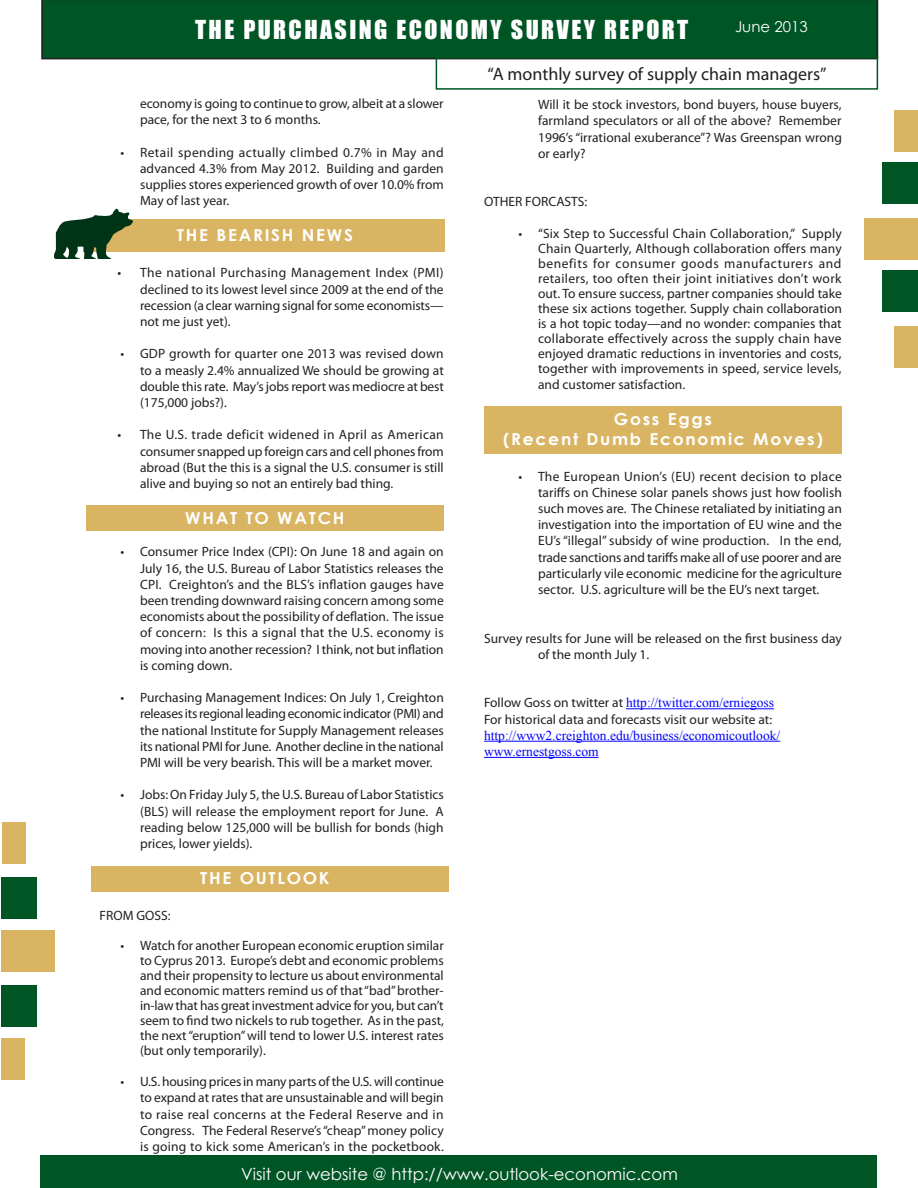
<style>
.page{position:relative;width:918px;height:1188px;background:#fff}
.page>*{position:absolute;margin:0;border:0;box-sizing:border-box;transform-origin:0 0}
.t1{font:24px "Impact";letter-spacing:.1em;color:#fff}
.t2{font:18px "Myriad Pro";color:#231f20}
.karan{font:700 16.5px "Century Gothic";letter-spacing:.1em;color:#fff;scale:1.04 1}
.t3{font:16.5px "Century Gothic";color:#fff}
.Paragraph_Style_1{font:700 16.5px "Century Gothic";letter-spacing:.1em;color:#fff;scale:1.04 1}
.t4{font:15px "Myriad Pro";color:#fff}
.t5{font:15px "Century Gothic";color:#fff}
.karan-2{font:13.5px/16.2px "Myriad Pro";color:#231f20;text-align:justify}
.karan-3{font:13.5px "Times New Roman";color:#00f}
.s1{font-family:"Myriad Pro";color:#231f20}
</style>
<div class="page">
<div style="left:2px;top:822px;width:24px;height:42px;background:#d9b462"></div>
<div style="left:1px;top:878px;width:36px;height:42px;background:#005525"></div>
<div style="left:2px;top:930px;width:53px;height:42px;background:#d9b462"></div>
<div style="left:1px;top:986px;width:36px;height:42px;background:#005525"></div>
<div style="left:1px;top:1038px;width:24px;height:42px;background:#d9b462"></div>
<div style="left:894px;top:326px;width:24px;height:42px;background:#d9b462"></div>
<div style="left:882px;top:270px;width:36px;height:42px;background:#005525"></div>
<div style="left:864px;top:218px;width:54px;height:42px;background:#d9b462"></div>
<div style="left:882px;top:162px;width:36px;height:42px;background:#005525"></div>
<div style="left:894px;top:110px;width:24px;height:42px;background:#d9b462"></div>
<div style="left:40px;top:1155px;width:838px;height:33px;background:#005525"></div>
<div style="left:41px;top:0;width:837px;height:59px;background:#005525"></div>
<div style="left:436px;top:57px;width:442px;height:33px;border:2px solid #005525"></div>
<div style="left:87px;top:220px;width:358px;height:32px;background:#d9b462"></div>
<div style="left:484px;top:406px;width:358px;height:48px;background:#d9b462"></div>
<div style="left:91px;top:866px;width:358px;height:26px;background:#d9b462"></div>
<div style="left:86px;top:505px;width:358px;height:26px;background:#d9b462"></div>
<svg style="left:54px;top:209px;width:79px;height:49px"></svg>
<hr style="left:626px;top:708px;width:148px;height:1px;background:#00f">
<hr style="left:484px;top:741px;width:296px;height:1px;background:#00f">
<hr style="left:484px;top:757px;width:115px;height:1px;background:#00f">
<p class="t5" style="left:735px;top:17px;width:74px">June 2013</p>
<h2 class="t2" style="left:488px;top:63px;width:340px">“A monthly survey of supply chain managers”</h2>
<p class="t4" style="left:735px;top:18px;width:105px">DECEMBER 2003</p>
<p class="t4" style="left:715px;top:19px;width:107px">NOV MBER 2003</p>
<h1 class="t1" style="left:195px;top:16px;width:495px">THE PURCHASING ECONOMY SURVEY REPORT</h1>
<p class="t4" style="left:735px;top:23px;width:107px">NOVEMBER 2003</p>
<p class="karan-2" style="left:140px;top:95px;width:305px">economy is going to continue to grow, albeit at a slower pace, for the next 3 to 6 months.</p>
<p class="karan-2" style="left:140px;top:144px;width:305px;text-indent:-20px">• Retail spending actually climbed 0.7% in May and advanced 4.3% from May 2012. Building and garden supplies stores experienced growth of over 10.0% from May of last year.</p>
<p class="karan" style="left:177px;top:223px;width:171px">THE BEARISH NEWS</p>
<p class="karan-2" style="left:140px;top:265px;width:305px;text-indent:-23px">• The national Purchasing Management Index (PMI) declined to its lowest level since 2009 at the end of the recession (a clear warning signal for some economists— not me just yet).</p>
<p class="karan-2" style="left:140px;top:346px;width:305px;text-indent:-20px">• GDP growth for quarter one 2013 was revised down to a measly 2.4% annualized We should be growing at double this rate. May’s jobs report was mediocre at best (175,000 jobs?).</p>
<p class="karan-2" style="left:140px;top:427px;width:305px;text-indent:-23px">• The U.S. trade deficit widened in April as American consumer snapped up foreign cars and cell phones from abroad (But the this is a signal the U.S. consumer is still alive and buying so not an entirely bad thing.</p>
<p class="karan" style="left:185px;top:505px;width:155px">WHAT TO WATCH</p>
<p class="karan-2" style="left:140px;top:544px;width:305px;text-indent:-20px">• Consumer Price Index (CPI): On June 18 and again on July 16, the U.S. Bureau of Labor Statistics releases the CPI. Creighton’s and the BLS’s inflation gauges have been trending downward raising concern among some economists about the possibility of deflation. The issue of concern: Is this a signal that the U.S. economy is moving into another recession? I think, not but inflation is coming down.</p>
<p class="karan-2" style="left:140px;top:689px;width:305px;text-indent:-20px">• Purchasing Management Indices: On July 1, Creighton releases its regional leading economic indicator (PMI) and the national Institute for Supply Management releases its national PMI for June. Another decline in the national PMI will be very bearish. This will be a market mover.</p>
<p class="karan-2" style="left:140px;top:787px;width:305px;text-indent:-20px">• Jobs: On Friday July 5, the U.S. Bureau of Labor Statistics (BLS) will release the employment report for June. A reading below 125,000 will be bullish for bonds (high prices, lower yields).</p>
<p class="Paragraph_Style_1" style="left:200px;top:865px;width:126px">THE OUTLOOK</p>
<p class="karan-2" style="left:100px;top:907px;width:73px">FROM GOSS:</p>
<p class="karan-2" style="left:140px;top:938px;width:305px;line-height:15px;text-indent:-20px">• Watch for another European economic eruption similar to Cyprus 2013. Europe’s debt and economic problems and their propensity to lecture us about environmental and economic matters remind us of that “bad” brother&shy;in-law that has great investment advice for you, but can’t seem to find two nickels to rub together. As in the past, the next “eruption” will tend to lower U.S. interest rates (but only temporarily).</p>
<p class="karan-2" style="left:140px;top:1073px;width:305px;text-indent:-20px">• U.S. housing prices in many parts of the U.S. will continue to expand at rates that are unsustainable and will begin to raise real concerns at the Federal Reserve and in Congress. The Federal Reserve’s “cheap” money policy is going to kick some American’s in the pocketbook.</p>
<p class="karan-2" style="left:538px;top:96px;width:305px">Will it be stock investors, bond buyers, house buyers, farmland speculators or all of the above? Remember 1996’s “irrational exuberance”? Was Greenspan wrong or early?</p>
<p class="karan-2" style="left:484px;top:193px;width:105px">OTHER FORCASTS:</p>
<p class="karan-2" style="left:538px;top:225px;width:305px;line-height:15.1px;text-indent:-20px">• “Six Step to Successful Chain Collaboration,” Supply Chain Quarterly, Although collaboration offers many benefits for consumer goods manufacturers and retailers, too often their joint initiatives don’t work out. To ensure success, partner companies should take these six actions together. Supply chain collaboration is a hot topic today—and no wonder: companies that collaborate effectively across the supply chain have enjoyed dramatic reductions in inventories and costs, together with improvements in speed, service levels, and customer satisfaction.</p>
<p class="karan" style="left:614px;top:406px;width:96px">Goss Eggs</p>
<p class="karan" style="left:503px;top:426px;width:309px">(Recent Dumb Economic Moves)</p>
<p class="karan-2" style="left:538px;top:468px;width:305px;text-indent:-20px">• The European Union’s (EU) recent decision to place tariffs on Chinese solar panels shows just how foolish such moves are. The Chinese retaliated by initiating an investigation into the importation of EU wine and the EU’s “illegal” subsidy of wine production. In the end, trade sanctions and tariffs make all of use poorer and are particularly vile economic medicine for the agriculture sector. U.S. agriculture will be the EU’s next target.</p>
<p class="karan-2" style="left:538px;top:630px;width:305px;text-indent:-54px">Survey results for June will be released on the first business day of the month July 1.</p>
<p class="karan-3" style="left:484px;top:694px;width:292px"><span class="s1">Follow Goss on twitter at</span> http://twitter.com/erniegoss</p>
<p class="karan-2" style="left:484px;top:711px;width:290px">For historical data and forecasts visit our website at:</p>
<p class="karan-3" style="left:484px;top:726px;width:298px">http://www2.creighton.edu/business/economicoutlook/</p>
<p class="karan-3" style="left:484px;top:742px;width:116px">www.ernestgoss.com</p>
<p class="t3" style="left:241px;top:1162px;width:438px">Visit our website @ http://www.outlook-economic.com</p>
</div>
